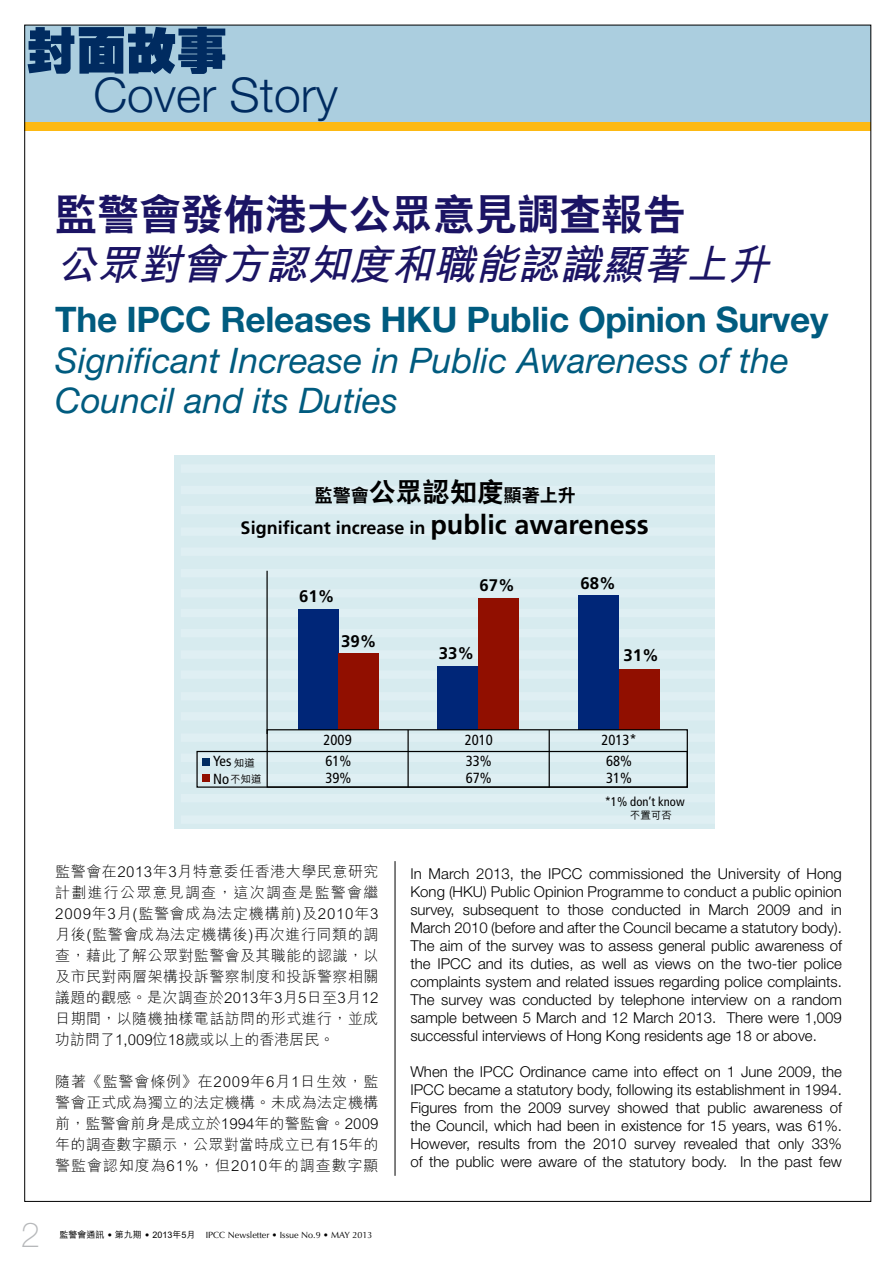
<style>
.page{position:relative;width:893px;height:1263px;background:#fff}
.page>*{position:absolute;margin:0;border:0;box-sizing:border-box;transform-origin:0 0}
.t1{font:800 50.25px "C Hei HK";color:#002b60}
.t2{font:300 48px "Helvetica Neue";color:#002b60}
.t3{font:italic 700 42px/50.4px "M Hei HK";color:#1b1464}
.t4{font:italic 35.25px/40.5px "Helvetica Neue";color:#005b7f}
.t5{font:100 34.5px "Helvetica Neue";color:#b6b8ba}
.t6{font:700 18px/32.5px "Frutiger";color:#000;text-align:center}
.t7{font:700 16.8px "Frutiger";color:#000}
.t8{font:300 15px/18px "Helvetica Neue";color:#000;text-align:justify}
.t9{font:300 15px/21px "M Hei HK";letter-spacing:.02em;color:#000;text-align:justify}
.t10{font:condensed 14.7px/17.1px "Frutiger";color:#000}
.t11{font:condensed 12.6px "Frutiger";color:#000}
.t12{font:500 10.5px/15.9px "M Hei HK";color:#000;text-align:center}
.t13{font:9px "Optima";color:#000}
.s1{font-family:"C Hei 2 HK";font-weight:800;font-style:normal}
.s2{font-weight:700;font-style:normal}
.s3{font-family:"C Hei 2 HK";font-weight:800}
.s4{font-family:"C Hei 2 HK";font-weight:800;font-size:27px}
.s5{font-size:27px}
.s6{font-family:"M Hei HK";font-weight:500}
</style>
<div class="page">
<div style="left:25px;top:25px;width:846px;height:105px;background:#abcedf"></div>
<div style="left:25px;top:122px;width:846px;height:9px;background:#fdb913"></div>
<div style="left:174px;top:455px;width:541px;height:374px;background:#d7ebef"></div>
<hr style="left:181px;top:455px;width:534px;height:1px;background:#c4e2e9">
<div style="left:181px;top:774px;width:534px;height:8px;background:#dfeff3"></div>
<div style="left:181px;top:609px;width:534px;height:8px;background:#dfeff3"></div>
<div style="left:181px;top:527px;width:534px;height:9px;background:#dfeff3"></div>
<div style="left:181px;top:692px;width:534px;height:8px;background:#dfeff3"></div>
<div style="left:181px;top:486px;width:534px;height:8px;background:#dfeff3"></div>
<div style="left:181px;top:815px;width:534px;height:9px;background:#dfeff3"></div>
<div style="left:181px;top:650px;width:534px;height:9px;background:#dfeff3"></div>
<div style="left:181px;top:569px;width:534px;height:8px;background:#dfeff3"></div>
<div style="left:181px;top:733px;width:534px;height:9px;background:#dfeff3"></div>
<div style="left:181px;top:464px;width:534px;height:9px;background:#dfeff3"></div>
<div style="left:181px;top:794px;width:534px;height:8px;background:#dfeff3"></div>
<div style="left:181px;top:629px;width:534px;height:8px;background:#dfeff3"></div>
<div style="left:181px;top:547px;width:534px;height:9px;background:#dfeff3"></div>
<div style="left:181px;top:712px;width:534px;height:8px;background:#dfeff3"></div>
<div style="left:181px;top:506px;width:534px;height:8px;background:#dfeff3"></div>
<div style="left:181px;top:670px;width:534px;height:9px;background:#dfeff3"></div>
<div style="left:181px;top:589px;width:534px;height:8px;background:#dfeff3"></div>
<div style="left:181px;top:754px;width:534px;height:8px;background:#dfeff3"></div>
<div style="left:298px;top:609px;width:40px;height:120px;background:#002678"></div>
<div style="left:579px;top:595px;width:40px;height:134px;background:#002678"></div>
<div style="left:438px;top:666px;width:40px;height:63px;background:#002678"></div>
<div style="left:338px;top:653px;width:41px;height:76px;background:#910f00"></div>
<div style="left:619px;top:669px;width:40px;height:60px;background:#910f00"></div>
<div style="left:478px;top:598px;width:40px;height:131px;background:#910f00"></div>
<div style="left:196px;top:751px;width:492px;height:37px;border:1px solid #000"></div>
<div style="left:267px;top:729px;width:421px;height:59px;border:1px solid #000"></div>
<hr style="left:266px;top:571px;width:2px;height:163px;background:#000">
<hr style="left:407px;top:730px;width:2px;height:57px;background:#000">
<hr style="left:549px;top:730px;width:1px;height:57px;background:#000">
<div style="left:202px;top:758px;width:8px;height:8px;background:#002b60"></div>
<div style="left:202px;top:774px;width:8px;height:8px;background:#910f00"></div>
<hr style="left:395px;top:861px;width:1px;height:315px;background:#000">
<h1 class="t1" style="left:26px;top:17px;width:202px">封面故事</h1>
<h1 class="t2" style="left:93px;top:65px;width:246px">Cover Story</h1>
<h2 class="t3" style="left:55px;top:186px;width:728px"><span class="s1">監警會發佈港大公眾意見調查報告<br></span>公眾對會方認知度和職能認識顯著上升</h2>
<h2 class="t4" style="left:55px;top:299px;width:775px"><span class="s2">The IPCC Releases HKU Public Opinion Survey<br></span>Significant Increase in Public Awareness of the<br>Council and its Duties</h2>
<p class="t6" style="left:241px;top:479px;width:410px"><span class="s3">監警會</span><span class="s4">公眾認知度</span><span class="s3">顯著上升<br></span>Significant increase in <span class="s5">public awareness</span></p>
<p class="t10" style="left:213px;top:753px;width:20px">Yes<br>No</p>
<p class="t12" style="left:230px;top:754px;width:33px">知道不知道</p>
<p class="t7" style="left:299px;top:586px;width:37px">61%</p>
<p class="t7" style="left:341px;top:631px;width:37px">39%</p>
<p class="t10" style="left:324px;top:730px;width:30px;line-height:20.7px">2009<br>61%</p>
<p class="t10" style="left:325px;top:769px;width:27px">39%</p>
<p class="t9" style="left:55px;top:861px;width:325px">監警會在2013年3月特意委任香港大學民意研究計劃進行公眾意見調查，這次調查是監警會繼2009年3月(監警會成為法定機構前)及2010年3月後(監警會成為法定機構後)再次進行同類的調查，藉此了解公眾對監警會及其職能的認識，以及市民對兩層架構投訴警察制度和投訴警察相關議題的觀感。是次調查於2013年3月5日至3月12日期間，以隨機抽樣電話訪問的形式進行，並成功訪問了1,009位18歲或以上的香港居民。</p>
<p class="t9" style="left:55px;top:1071px;width:325px">隨著《監警會條例》在2009年6月1日生效，監警會正式成為獨立的法定機構。未成為法定機構前，監警會前身是成立於1994年的警監會。2009年的調查數字顯示，公眾對當時成立已有15年的警監會認知度為61%，但2010年的調查數字顯</p>
<p class="t5" style="left:21px;top:1215px;width:21px">2</p>
<p class="t13" style="left:60px;top:1229px;width:315px"><span class="s6">監警會通訊</span> • <span class="s6">第九期</span> • <span class="s6">2013年5月</span> IPCC Newsletter • Issue No.9 • MAY 2013</p>
<p class="t7" style="left:479px;top:575px;width:37px">67%</p>
<p class="t7" style="left:581px;top:573px;width:37px">68%</p>
<p class="t7" style="left:439px;top:643px;width:37px">33%</p>
<p class="t7" style="left:623px;top:646px;width:37px">31%</p>
<p class="t10" style="left:465px;top:731px;width:30px">2010</p>
<p class="t10" style="left:601px;top:731px;width:37px">2013*</p>
<p class="t10" style="left:466px;top:752px;width:27px">33%<br>67%</p>
<p class="t10" style="left:606px;top:752px;width:27px">68%<br>31%</p>
<p class="t11" style="left:605px;top:794px;width:81px">*1% don’t know</p>
<p class="t12" style="left:630px;top:806px;width:43px">不置可否</p>
<p class="t8" style="left:410px;top:864px;width:433px">In March 2013, the IPCC commissioned the University of Hong Kong (HKU) Public Opinion Programme to conduct a public opinion survey, subsequent to those conducted in March 2009 and in March 2010 (before and after the Council became a statutory body).<br>The aim of the survey was to assess general public awareness of the IPCC and its duties, as well as views on the two-tier police complaints system and related issues regarding police complaints.<br>The survey was conducted by telephone interview on a random sample between 5 March and 12 March 2013. There were 1,009 successful interviews of Hong Kong residents age 18 or above.</p>
<p class="t8" style="left:410px;top:1062px;width:433px">When the IPCC Ordinance came into effect on 1 June 2009, the IPCC became a statutory body, following its establishment in 1994.<br>Figures from the 2009 survey showed that public awareness of the Council, which had been in existence for 15 years, was 61%.<br>However, results from the 2010 survey revealed that only 33% of the public were aware of the statutory body. In the past few</p>
</div>
